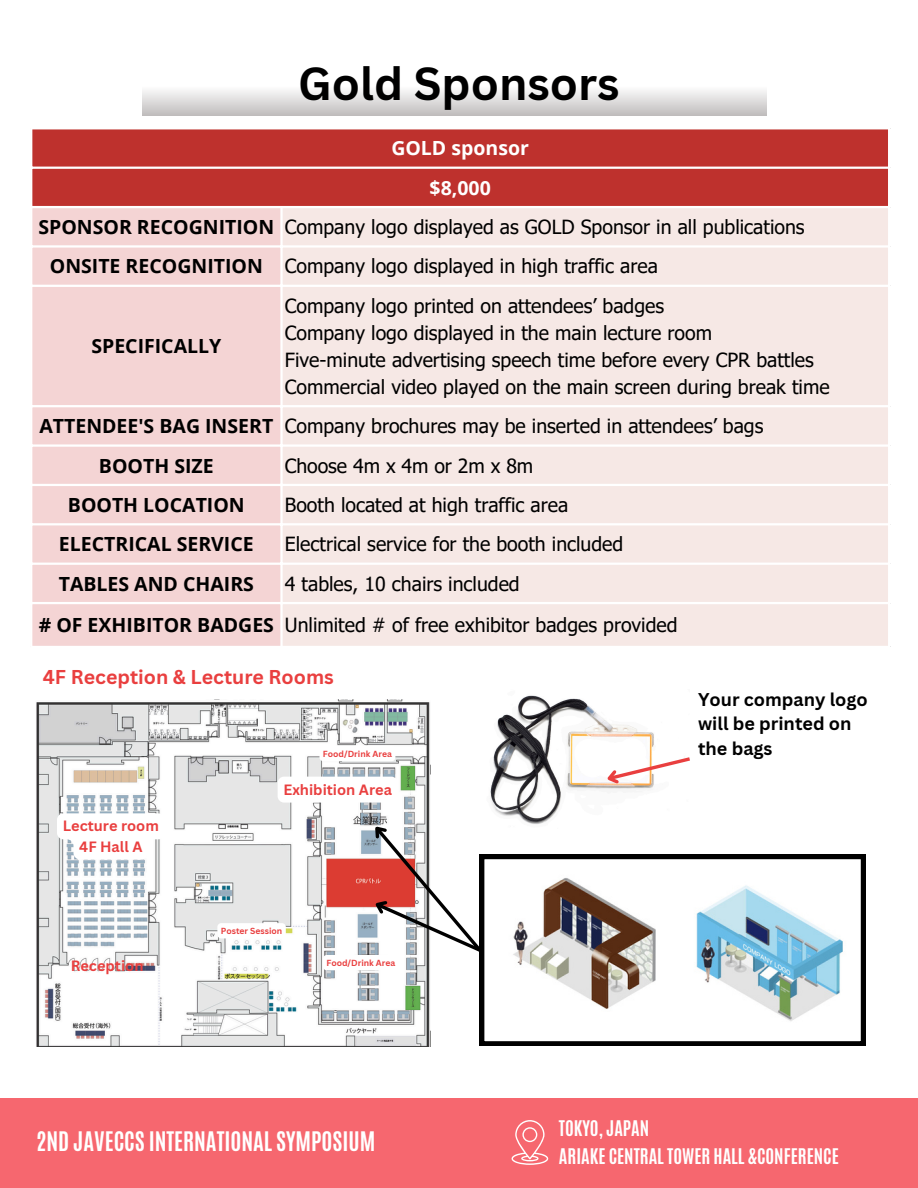
<style>
.page{position:relative;width:918px;height:1188px;background:#fff}
.page>*{position:absolute;margin:0;border:0;box-sizing:border-box;transform-origin:0 0}
.t1{font:700 45.15px "Canva Sans";color:#000}
.t2{font:700 22.5px "Antonio";color:#fff}
.t3{font:19.5px "Tahoma";color:#000}
.t4{font:700 19.5px "Open Sans";color:#000}
.t5{font:700 19.5px "Canva Sans";color:#e93f3f}
.t6{font:700 19.5px "Open Sans";color:#fff}
.t7{font:700 18px "Antonio";color:#fff}
.t8{font:700 18px/24.8px "Canva Sans";color:#000}
.t9{font:700 14.55px/20.1px "Canva Sans";color:#e93f3f;text-align:center}
.t10{font:700 8.55px "Canva Sans";color:#e93f3f}
</style>
<div class="page">
<div style="left:143px;top:86px;width:623px;height:30px;background:linear-gradient(to bottom,#fefdfd,#c1bebe)"></div>
<svg style="left:480px;top:855px;width:385px;height:191px"></svg>
<img style="left:498px;top:870px;width:349px;height:164px">
<div style="left:32px;top:129px;width:856px;height:77px;background:#be312d"></div>
<div style="left:32px;top:208px;width:248px;height:438px;background:#f4d4d4"></div>
<div style="left:283px;top:208px;width:605px;height:438px;background:#f6e8e5"></div>
<hr style="left:30px;top:167px;width:860px;height:2px;background:#fff">
<hr style="left:30px;top:245px;width:860px;height:3px;background:#fff">
<hr style="left:30px;top:285px;width:860px;height:2px;background:#fff">
<hr style="left:30px;top:405px;width:860px;height:2px;background:#fff">
<hr style="left:30px;top:444px;width:860px;height:3px;background:#fff">
<hr style="left:30px;top:484px;width:860px;height:2px;background:#fff">
<hr style="left:30px;top:523px;width:860px;height:2px;background:#fff">
<hr style="left:30px;top:563px;width:860px;height:2px;background:#fff">
<hr style="left:30px;top:602px;width:860px;height:2px;background:#fff">
<img style="left:36px;top:700px;width:395px;height:346px">
<div style="left:278px;top:777px;width:120px;height:26px;background:#fff;border-radius:6px"></div>
<div style="left:319px;top:746px;width:76px;height:15px;background:#fff;border-radius:4px"></div>
<svg style="left:57px;top:813px;width:108px;height:46px"></svg>
<div style="left:323px;top:955px;width:76px;height:15px;background:#fff;border-radius:4px"></div>
<div style="left:217px;top:923px;width:69px;height:15px;background:#fff;border-radius:4px"></div>
<svg style="left:366px;top:818px;width:119px;height:137px"></svg>
<img style="left:480px;top:695px;width:174px;height:134px">
<svg style="left:601px;top:755px;width:89px;height:34px"></svg>
<div style="left:0;top:1099px;width:918px;height:89px;background:#f6676f"></div>
<svg style="left:512px;top:1120px;width:36px;height:45px"></svg>
<p class="t1" style="left:298px;top:52px;width:323px">Gold Sponsors</p>
<p class="t6" style="left:391px;top:134px;width:139px">GOLD sponsor</p>
<p class="t6" style="left:430px;top:174px;width:63px">$8,000</p>
<p class="t4" style="left:38px;top:213px;width:237px">SPONSOR RECOGNITION</p>
<p class="t3" style="left:285px;top:215px;width:521px">Company logo displayed as GOLD Sponsor in all publications</p>
<p class="t4" style="left:50px;top:253px;width:215px">ONSITE RECOGNITION</p>
<p class="t3" style="left:285px;top:254px;width:375px">Company logo displayed in high traffic area</p>
<p class="t4" style="left:91px;top:332px;width:131px">SPECIFICALLY</p>
<p class="t3" style="left:285px;top:293px;width:381px">Company logo printed on attendees’ badges</p>
<p class="t3" style="left:285px;top:320px;width:429px">Company logo displayed in the main lecture room</p>
<p class="t3" style="left:285px;top:347px;width:531px">Five-minute advertising speech time before every CPR battles</p>
<p class="t3" style="left:285px;top:374px;width:546px">Commercial video played on the main screen during break time</p>
<p class="t4" style="left:39px;top:412px;width:235px">ATTENDEE'S BAG INSERT</p>
<p class="t3" style="left:285px;top:414px;width:480px">Company brochures may be inserted in attendees’ bags</p>
<p class="t4" style="left:99px;top:452px;width:116px">BOOTH SIZE</p>
<p class="t3" style="left:285px;top:453px;width:250px">Choose 4m x 4m or 2m x 8m</p>
<p class="t4" style="left:68px;top:491px;width:178px">BOOTH LOCATION</p>
<p class="t3" style="left:285px;top:492px;width:285px">Booth located at high traffic area</p>
<p class="t4" style="left:59px;top:530px;width:196px">ELECTRICAL SERVICE</p>
<p class="t3" style="left:285px;top:532px;width:340px">Electrical service for the booth included</p>
<p class="t4" style="left:59px;top:570px;width:197px">TABLES AND CHAIRS</p>
<p class="t3" style="left:285px;top:571px;width:236px">4 tables, 10 chairs included</p>
<p class="t4" style="left:39px;top:611px;width:237px"># OF EXHIBITOR BADGES</p>
<p class="t3" style="left:285px;top:613px;width:394px">Unlimited # of free exhibitor badges provided</p>
<h5 class="t5" style="left:43px;top:663px;width:293px">4F Reception &amp; Lecture Rooms</h5>
<p class="t10" style="left:323px;top:747px;width:71px">Food/Drink Area</p>
<h5 class="t9" style="left:63px;top:816px;width:98px">Lecture room<br>4F Hall A</h5>
<h4 class="t9" style="left:71px;top:956px;width:74px">Reception</h4>
<p class="t9" style="left:283px;top:779px;width:110px">Exhibition Area</p>
<h5 class="t10" style="left:221px;top:925px;width:63px">Poster Session</h5>
<p class="t10" style="left:326px;top:956px;width:71px">Food/Drink Area</p>
<h2 class="t2" style="left:36px;top:1126px;width:341px">2ND JAVECCS INTERNATIONAL SYMPOSIUM</h2>
<p class="t8" style="left:698px;top:686px;width:171px">Your company logo will be printed on the bags</p>
<p class="t7" style="left:559px;top:1115px;width:92px">TOKYO, JAPAN</p>
<h3 class="t7" style="left:559px;top:1143px;width:281px">ARIAKE CENTRAL TOWER HALL &amp;CONFERENCE</h3>
</div>
